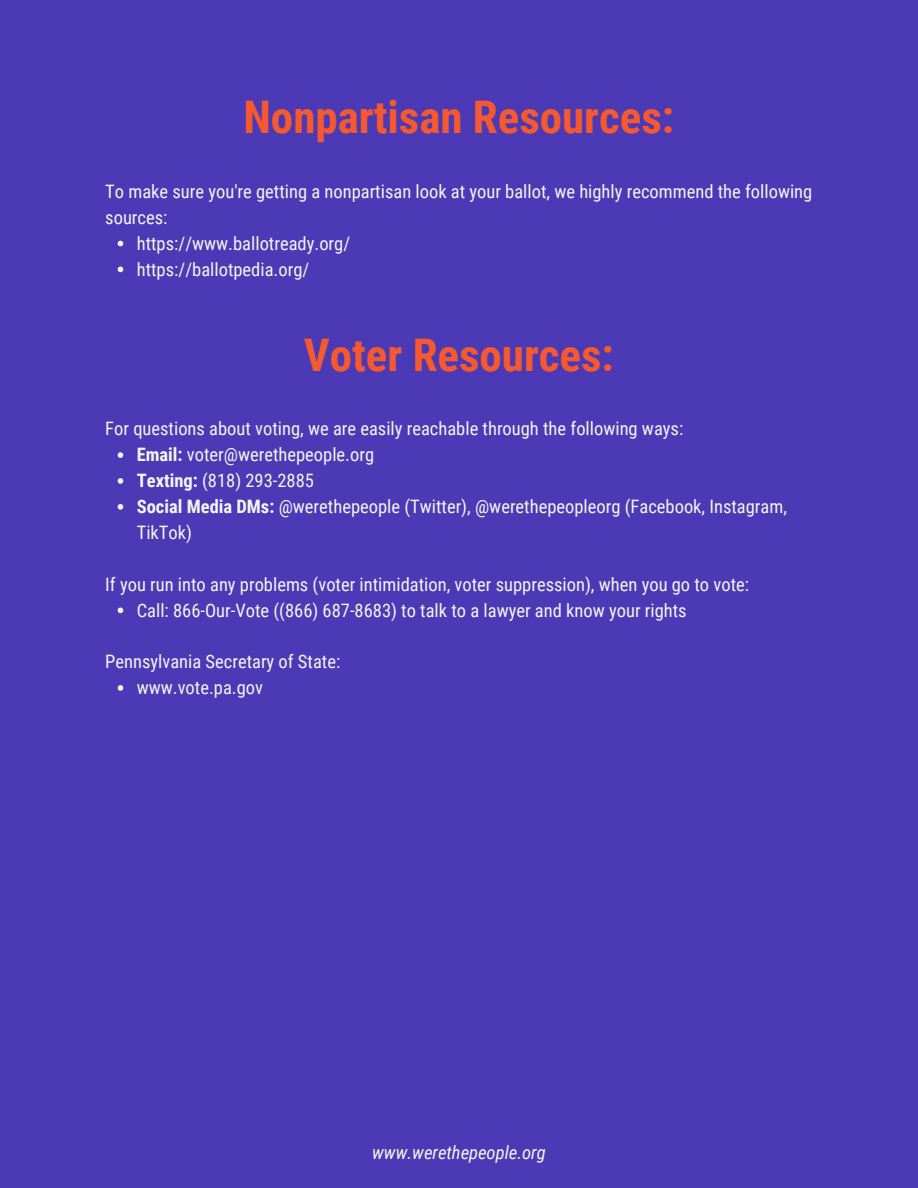
<style>
.page{position:relative;width:918px;height:1188px;background:#4b39b5}
.page>*{position:absolute;margin:0;border:0;box-sizing:border-box;transform-origin:0 0}
.t1{font:700 45px "Roboto Condensed";color:#f4592f}
.t2{font:18.45px/25.8px "Roboto Condensed";color:#f5f5ef}
.t3{font:italic 18.45px "Roboto Condensed";color:#f5f5ef}
.s1{font-weight:700}
</style>
<div class="page">
<svg style="left:118px;top:241px;width:5px;height:5px"></svg>
<svg style="left:118px;top:267px;width:5px;height:5px"></svg>
<svg style="left:118px;top:452px;width:5px;height:6px"></svg>
<svg style="left:118px;top:478px;width:5px;height:6px"></svg>
<svg style="left:118px;top:504px;width:5px;height:6px"></svg>
<svg style="left:118px;top:608px;width:5px;height:5px"></svg>
<svg style="left:118px;top:685px;width:5px;height:6px"></svg>
<h1 class="t1" style="left:243px;top:92px;width:432px">Nonpartisan Resources:</h1>
<p class="t2" style="left:105px;top:179px;width:709px">To make sure you're getting a nonpartisan look at your ballot, we highly recommend the following sources:</p>
<p class="t2" style="left:137px;top:230px;width:215px">https://www.ballotready.org/ https://ballotpedia.org/</p>
<h1 class="t1" style="left:304px;top:329px;width:312px">Voter Resources:</h1>
<p class="t2" style="left:105px;top:416px;width:580px">For questions about voting, we are easily reachable through the following ways:</p>
<p class="t2" style="left:137px;top:442px;width:652px"><span class="s1">Email:</span> voter@werethepeople.org<br><span class="s1">Texting:</span> (818) 293-2885<br><span class="s1">Social Media DMs:</span> @werethepeople (Twitter), @werethepeopleorg (Facebook, Instagram, TikTok)</p>
<p class="t2" style="left:105px;top:571px;width:645px">If you run into any problems (voter intimidation, voter suppression), when you go to vote:</p>
<p class="t2" style="left:137px;top:597px;width:551px">Call: 866-Our-Vote ((866) 687-8683) to talk to a lawyer and know your rights</p>
<p class="t2" style="left:105px;top:649px;width:237px">Pennsylvania Secretary of State:</p>
<p class="t2" style="left:137px;top:675px;width:128px">www.vote.pa.gov</p>
<p class="t3" style="left:372px;top:1142px;width:175px">www.werethepeople.org</p>
</div>
